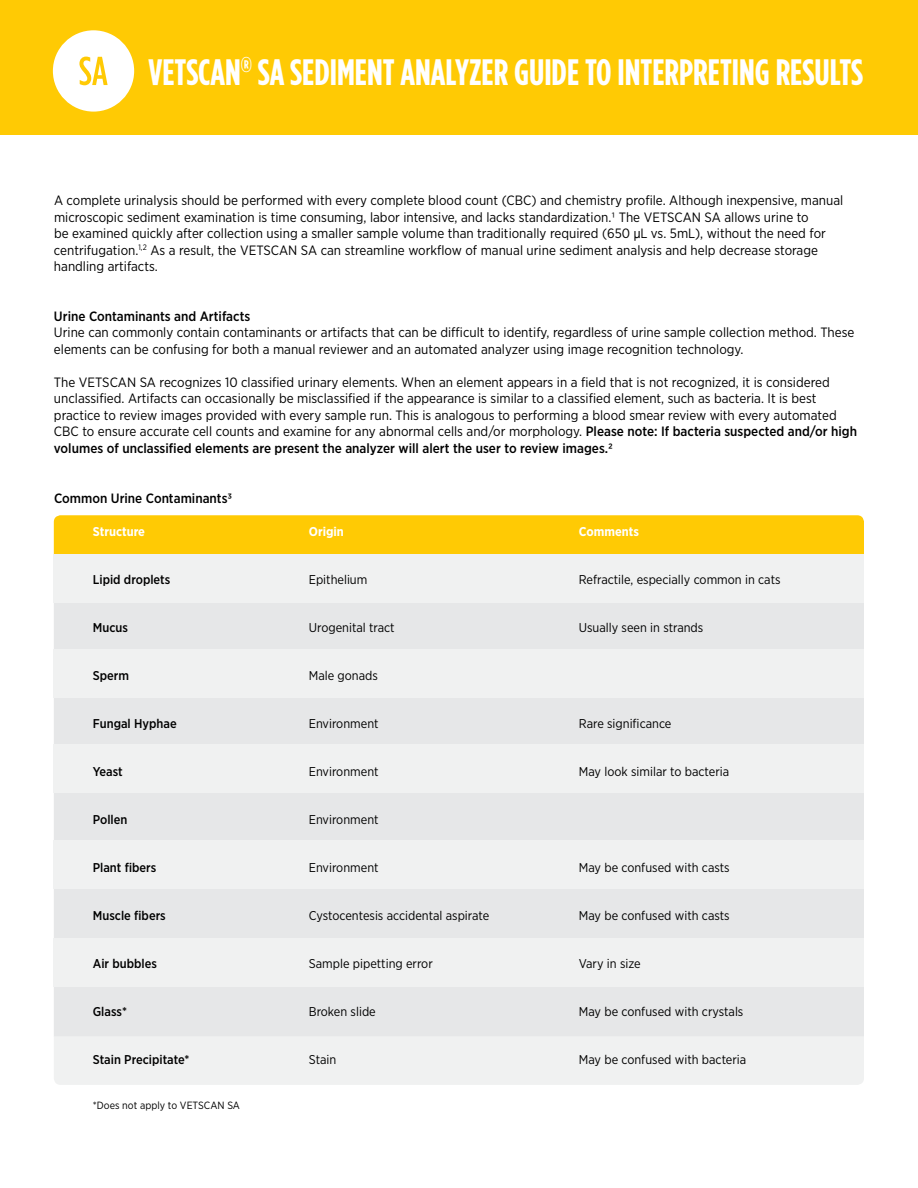
<style>
.page{position:relative;width:918px;height:1188px;background:#fff}
.page>*{position:absolute;margin:0;border:0;box-sizing:border-box;transform-origin:0 0}
.t1{font:700 36.75px "Gotham Condensed";color:#fff}
.t2{font:13.5px/16.5px "Gotham Narrow";color:#000}
.t3{font:500 13.5px "Gotham Narrow";color:#000}
.t4{font:12.75px "Gotham Narrow";color:#000}
.t5{font:500 12.75px "Gotham Narrow";color:#000}
.t6{font:700 12.75px "Gotham Narrow";color:#fff}
.t7{font:10.5px "Gotham Narrow";color:#000}
.s1{font-family:"Helvetica Neue"}
.s2{font-weight:500}
</style>
<div class="page">
<div style="left:54px;top:603px;width:810px;height:434px;background:#e6e7e8"></div>
<div style="left:54px;top:515px;width:810px;height:39px;background:#ffca04"></div>
<div style="left:54px;top:1037px;width:810px;height:48px;background:#f0f1f1"></div>
<div style="left:54px;top:554px;width:810px;height:49px;background:#f0f1f1"></div>
<div style="left:0;top:0;width:918px;height:135px;background:#ffca04"></div>
<div style="left:54px;top:650px;width:810px;height:48px;background:#f0f1f1"></div>
<div style="left:54px;top:745px;width:810px;height:48px;background:#f0f1f1"></div>
<div style="left:54px;top:840px;width:810px;height:48px;background:#f0f1f1"></div>
<div style="left:54px;top:938px;width:810px;height:49px;background:#f0f1f1"></div>
<svg style="left:53px;top:30px;width:81px;height:82px"></svg>
<h1 class="t1" style="left:148px;top:51px;width:716px">VETSCAN<sup>®</sup> SA SEDIMENT ANALYZER GUIDE TO INTERPRETING RESULTS</h1>
<p class="t2" style="left:54px;top:192px;width:791px">A complete urinalysis should be performed with every complete blood count (CBC) and chemistry profile. Although inexpensive, manual microscopic sediment examination is time consuming, labor intensive, and lacks standardization.1 The VETSCAN SA allows urine to<br>be examined quickly after collection using a smaller sample volume than traditionally required (650 <span class="s1">µ</span>L vs. 5mL), without the need for centrifugation.<sup>1,2</sup> As a result, the VETSCAN SA can streamline workflow of manual urine sediment analysis and help decrease storage handling artifacts.</p>
<p class="t3" style="left:54px;top:307px;width:198px">Urine Contaminants and Artifacts</p>
<p class="t2" style="left:54px;top:324px;width:802px">Urine can commonly contain contaminants or artifacts that can be difficult to identify, regardless of urine sample collection method. These elements can be confusing for both a manual reviewer and an automated analyzer using image recognition technology.</p>
<p class="t2" style="left:54px;top:373px;width:805px">The VETSCAN SA recognizes 10 classified urinary elements. When an element appears in a field that is not recognized, it is considered unclassified. Artifacts can occasionally be misclassified if the appearance is similar to a classified element, such as bacteria. It is best practice to review images provided with every sample run. This is analogous to performing a blood smear review with every automated CBC to ensure accurate cell counts and examine for any abnormal cells and/or morphology. <span class="s2">Please note: If bacteria suspected and/or high volumes of unclassified elements are present the analyzer will alert the user to review images.2</span></p>
<p class="t3" style="left:54px;top:489px;width:180px">Common Urine Contaminants3</p>
<p class="t6" style="left:93px;top:523px;width:54px">Structure</p>
<p class="t6" style="left:309px;top:523px;width:37px">Origin</p>
<p class="t6" style="left:579px;top:523px;width:62px">Comments</p>
<p class="t5" style="left:93px;top:571px;width:79px">Lipid droplets</p>
<p class="t4" style="left:309px;top:571px;width:60px">Epithelium</p>
<p class="t4" style="left:579px;top:571px;width:203px">Refractile, especially common in cats</p>
<p class="t5" style="left:93px;top:619px;width:37px">Mucus</p>
<p class="t4" style="left:309px;top:619px;width:87px">Urogenital tract</p>
<p class="t4" style="left:579px;top:619px;width:126px">Usually seen in strands</p>
<p class="t5" style="left:93px;top:667px;width:38px">Sperm</p>
<p class="t4" style="left:309px;top:667px;width:71px">Male gonads</p>
<p class="t5" style="left:93px;top:715px;width:85px">Fungal Hyphae</p>
<p class="t4" style="left:309px;top:715px;width:71px">Environment</p>
<p class="t4" style="left:579px;top:715px;width:94px">Rare significance</p>
<p class="t5" style="left:93px;top:763px;width:31px">Yeast</p>
<p class="t4" style="left:309px;top:763px;width:71px">Environment</p>
<p class="t4" style="left:579px;top:763px;width:152px">May look similar to bacteria</p>
<p class="t5" style="left:93px;top:811px;width:36px">Pollen</p>
<p class="t4" style="left:309px;top:811px;width:71px">Environment</p>
<p class="t5" style="left:93px;top:859px;width:65px">Plant fibers</p>
<p class="t4" style="left:309px;top:859px;width:71px">Environment</p>
<p class="t4" style="left:579px;top:859px;width:152px">May be confused with casts</p>
<p class="t5" style="left:93px;top:907px;width:75px">Muscle fibers</p>
<p class="t4" style="left:309px;top:907px;width:182px">Cystocentesis accidental aspirate</p>
<p class="t4" style="left:579px;top:907px;width:152px">May be confused with casts</p>
<p class="t5" style="left:93px;top:955px;width:66px">Air bubbles</p>
<p class="t4" style="left:309px;top:955px;width:126px">Sample pipetting error</p>
<p class="t4" style="left:579px;top:955px;width:64px">Vary in size</p>
<p class="t5" style="left:93px;top:1003px;width:36px">Glass*</p>
<p class="t4" style="left:309px;top:1003px;width:69px">Broken slide</p>
<p class="t4" style="left:579px;top:1003px;width:166px">May be confused with crystals</p>
<p class="t5" style="left:93px;top:1051px;width:98px">Stain Precipitate*</p>
<p class="t4" style="left:309px;top:1051px;width:29px">Stain</p>
<p class="t4" style="left:579px;top:1051px;width:169px">May be confused with bacteria</p>
<p class="t7" style="left:93px;top:1098px;width:149px">*Does not apply to VETSCAN SA</p>
</div>
